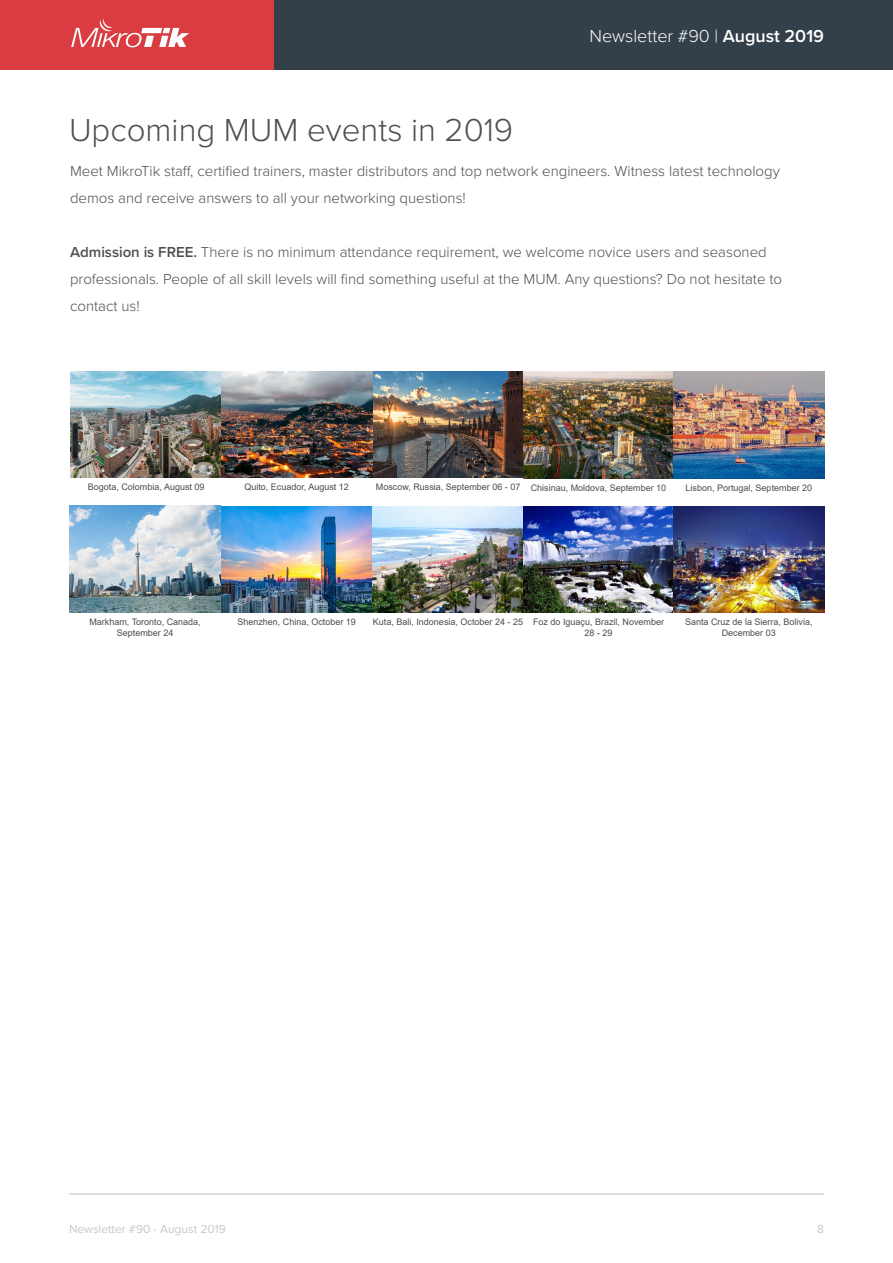
<style>
.page{position:relative;width:893px;height:1263px;background:#fff}
.page>*{position:absolute;margin:0;border:0;box-sizing:border-box;transform-origin:0 0}
.Lielie_virsraksti_20{font:300 33px "Proxima Nova";color:#4f4f4f}
.t1{font:300 18px "Proxima Nova";color:#fff}
.Teksts{font:300 15px/27px "Proxima Nova";color:#4f4f4f}
.t2{font:12px "Proxima Nova";color:#c7c8ca}
.t3{font:9px/10.8px "Arial";color:#4d4d4d;text-align:center}
.s1{font-weight:600}
</style>
<div class="page">
<div style="left:0;top:0;width:893px;height:69px;background:#33404a"></div>
<div style="left:0;top:0;width:274px;height:69px;background:#da3d41"></div>
<svg style="left:71px;top:19px;width:118px;height:28px"></svg>
<hr style="left:69px;top:1194px;width:755px;height:1px;background:#bcbdc0">
<img style="left:71px;top:371px;width:753px;height:107px">
<img style="left:70px;top:506px;width:754px;height:106px">
<p class="Lielie_virsraksti_20" style="left:69px;top:105px;width:446px">Upcoming MUM events in 2019</p>
<p class="t1" style="left:589px;top:23px;width:236px">Newsletter #90 | <span class="s1">August 2019</span></p>
<p class="Teksts" style="left:70px;top:156px;width:711px">Meet MikroTik staff, certified trainers, master distributors and top network engineers. Witness latest technology demos and receive answers to all your networking questions!</p>
<p class="Teksts" style="left:70px;top:237px;width:714px"><span class="s1">Admission is FREE.</span> There is no minimum attendance requirement, we welcome novice users and seasoned professionals. People of all skill levels will find something useful at the MUM. Any questions? Do not hesitate to contact us!</p>
<p class="t3" style="left:88px;top:482px;width:118px">Bogota, Colombia, August 09</p>
<p class="t3" style="left:244px;top:482px;width:106px">Quito, Ecuador, August 12</p>
<p class="t3" style="left:376px;top:482px;width:146px">Moscow, Russia, September 06 - 07</p>
<p class="t3" style="left:531px;top:482px;width:137px">Chisinau, Moldova, September 10</p>
<p class="t3" style="left:686px;top:482px;width:128px">Lisbon, Portugal, September 20</p>
<p class="t3" style="left:89px;top:616px;width:113px">Markham, Toronto, Canada,</p>
<p class="t3" style="left:117px;top:627px;width:58px">September 24</p>
<p class="t3" style="left:237px;top:616px;width:120px">Shenzhen, China, October 19</p>
<p class="t3" style="left:373px;top:616px;width:152px">Kuta, Bali, Indonesia, October 24 - 25</p>
<p class="t3" style="left:533px;top:616px;width:133px">Foz do Iguaçu, Brazil, November<br>28 - 29</p>
<p class="t3" style="left:685px;top:616px;width:129px">Santa Cruz de la Sierra, Bolivia,<br>December 03</p>
<p class="t2" style="left:69px;top:1220px;width:158px">Newsletter #90 - August 2019</p>
<p class="t2" style="left:817px;top:1220px;width:8px">8</p>
</div>
